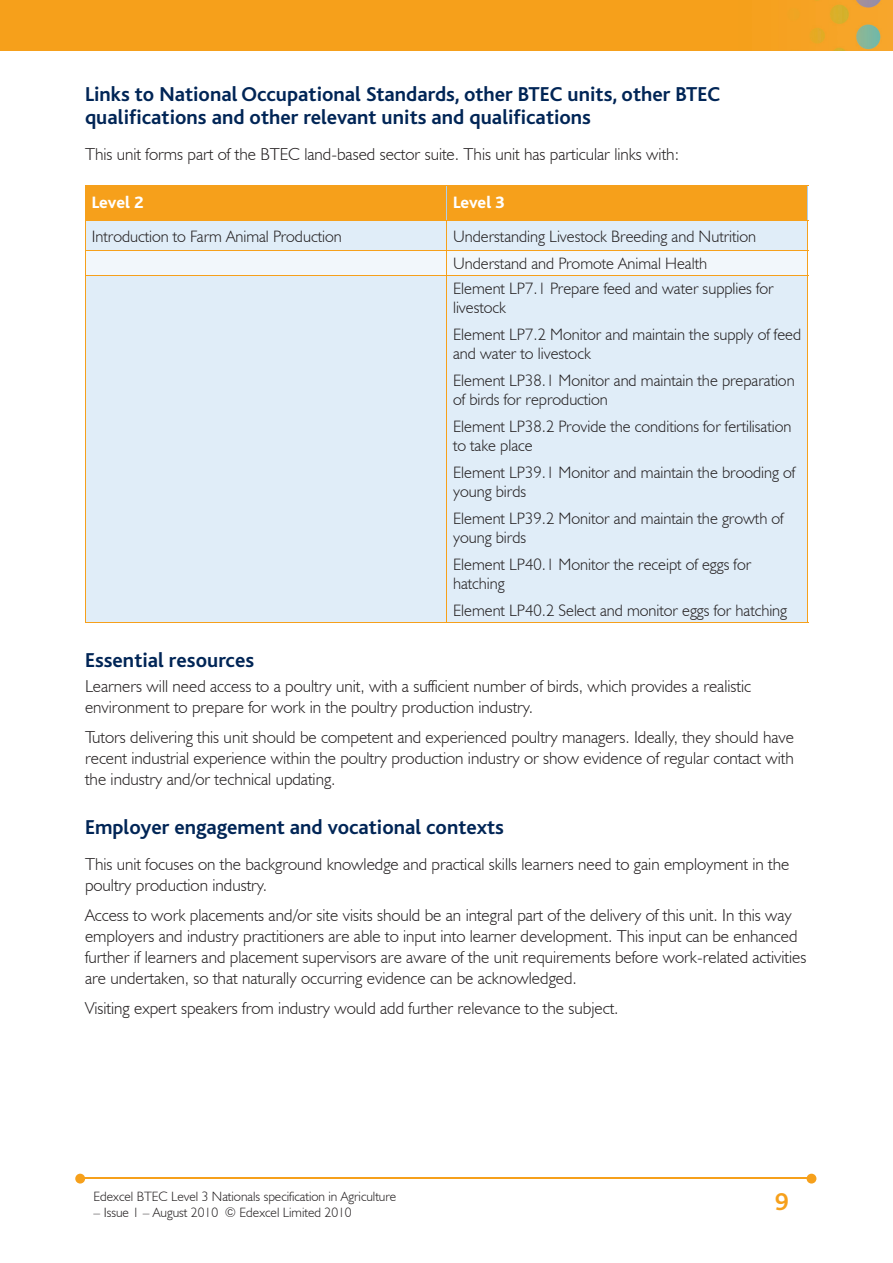
<style>
.page{position:relative;width:893px;height:1263px;background:#fff}
.page>*{position:absolute;margin:0;border:0;box-sizing:border-box;transform-origin:0 0}
.t1{font:700 25.5px "Bliss";color:#f6a01b}
.t2{font:700 21px/22.5px "Bliss";color:#002556}
.t3{font:300 17.25px/21px "Humanist 521 BT";color:#231f20}
.t4{font:800 17.25px "Bliss";letter-spacing:-.005em;color:#fff}
.t5{font:300 16.5px/18.8px "Humanist 521 BT";color:#231f20}
.t6{font:300 13.5px "Humanist 521 BT";color:#231f20}
</style>
<div class="page">
<img style="left:0;top:0;width:893px;height:51px">
<hr style="left:82px;top:1178px;width:728px;height:1px;background:#f6a01b">
<svg style="left:807px;top:1174px;width:9px;height:9px"></svg>
<svg style="left:75px;top:1174px;width:10px;height:9px"></svg>
<div style="left:86px;top:276px;width:721px;height:346px;background:#e0edf8"></div>
<hr style="left:85px;top:185px;width:362px;height:1px;background:#f6a01b">
<hr style="left:447px;top:185px;width:361px;height:1px;background:#f6a01b">
<svg style="left:85px;top:186px;width:723px;height:89px"></svg>
<hr style="left:85px;top:622px;width:362px;height:1px;background:#f6a01b">
<hr style="left:85px;top:276px;width:1px;height:346px;background:#f6a01b">
<hr style="left:85px;top:275px;width:362px;height:1px;background:#f6a01b">
<hr style="left:447px;top:622px;width:361px;height:1px;background:#f6a01b">
<hr style="left:446px;top:276px;width:1px;height:346px;background:#f6a01b">
<hr style="left:447px;top:275px;width:361px;height:1px;background:#f6a01b">
<hr style="left:807px;top:276px;width:1px;height:346px;background:#f6a01b">
<p class="t2" style="left:85px;top:83px;width:637px">Links to National Occupational Standards, other BTEC units, other BTEC qualifications and other relevant units and qualifications</p>
<p class="t3" style="left:85px;top:143px;width:595px">This unit forms part of the BTEC land-based sector suite. This unit has particular links with:</p>
<p class="t4" style="left:92px;top:193px;width:53px">Level 2</p>
<p class="t4" style="left:453px;top:193px;width:53px">Level 3</p>
<p class="t5" style="left:92px;top:226px;width:251px">Introduction to Farm Animal Production</p>
<p class="t5" style="left:453px;top:222px;width:305px;line-height:27.5px">Understanding Livestock Breeding and Nutrition<br>Understand and Promote Animal Health</p>
<p class="t5" style="left:453px;top:279px;width:322px">Element LP7.1 Prepare feed and water supplies for livestock</p>
<p class="t5" style="left:453px;top:325px;width:350px">Element LP7.2 Monitor and maintain the supply of feed and water to livestock</p>
<p class="t5" style="left:453px;top:371px;width:343px">Element LP38.1 Monitor and maintain the preparation of birds for reproduction</p>
<p class="t5" style="left:453px;top:417px;width:340px">Element LP38.2 Provide the conditions for fertilisation to take place</p>
<p class="t5" style="left:453px;top:463px;width:344px">Element LP39.1 Monitor and maintain the brooding of young birds</p>
<p class="t5" style="left:453px;top:509px;width:332px">Element LP39.2 Monitor and maintain the growth of young birds</p>
<p class="t5" style="left:453px;top:555px;width:300px">Element LP40.1 Monitor the receipt of eggs for hatching</p>
<p class="t5" style="left:453px;top:601px;width:336px">Element LP40.2 Select and monitor eggs for hatching</p>
<p class="t2" style="left:85px;top:649px;width:171px">Essential resources</p>
<p class="t3" style="left:85px;top:676px;width:668px">Learners will need access to a poultry unit, with a sufficient number of birds, which provides a realistic environment to prepare for work in the poultry production industry.</p>
<p class="t3" style="left:85px;top:727px;width:710px;text-align:justify">Tutors delivering this unit should be competent and experienced poultry managers. Ideally, they should have recent industrial experience within the poultry production industry or show evidence of regular contact with the industry and/or technical updating.</p>
<p class="t2" style="left:85px;top:816px;width:420px">Employer engagement and vocational contexts</p>
<p class="t3" style="left:85px;top:853px;width:706px">This unit focuses on the background knowledge and practical skills learners need to gain employment in the poultry production industry.</p>
<p class="t3" style="left:85px;top:904px;width:723px">Access to work placements and/or site visits should be an integral part of the delivery of this unit. In this way employers and industry practitioners are able to input into learner development. This input can be enhanced further if learners and placement supervisors are aware of the unit requirements before work-related activities are undertaken, so that naturally occurring evidence can be acknowledged.</p>
<p class="t3" style="left:85px;top:997px;width:535px">Visiting expert speakers from industry would add further relevance to the subject.</p>
<p class="t6" style="left:94px;top:1188px;width:304px">Edexcel BTEC Level 3 Nationals specification in Agriculture</p>
<p class="t6" style="left:94px;top:1204px;width:260px">– Issue 1 – August 2010 © Edexcel Limited 2010</p>
<h1 class="t1" style="left:775px;top:1189px;width:15px">9</h1>
</div>
